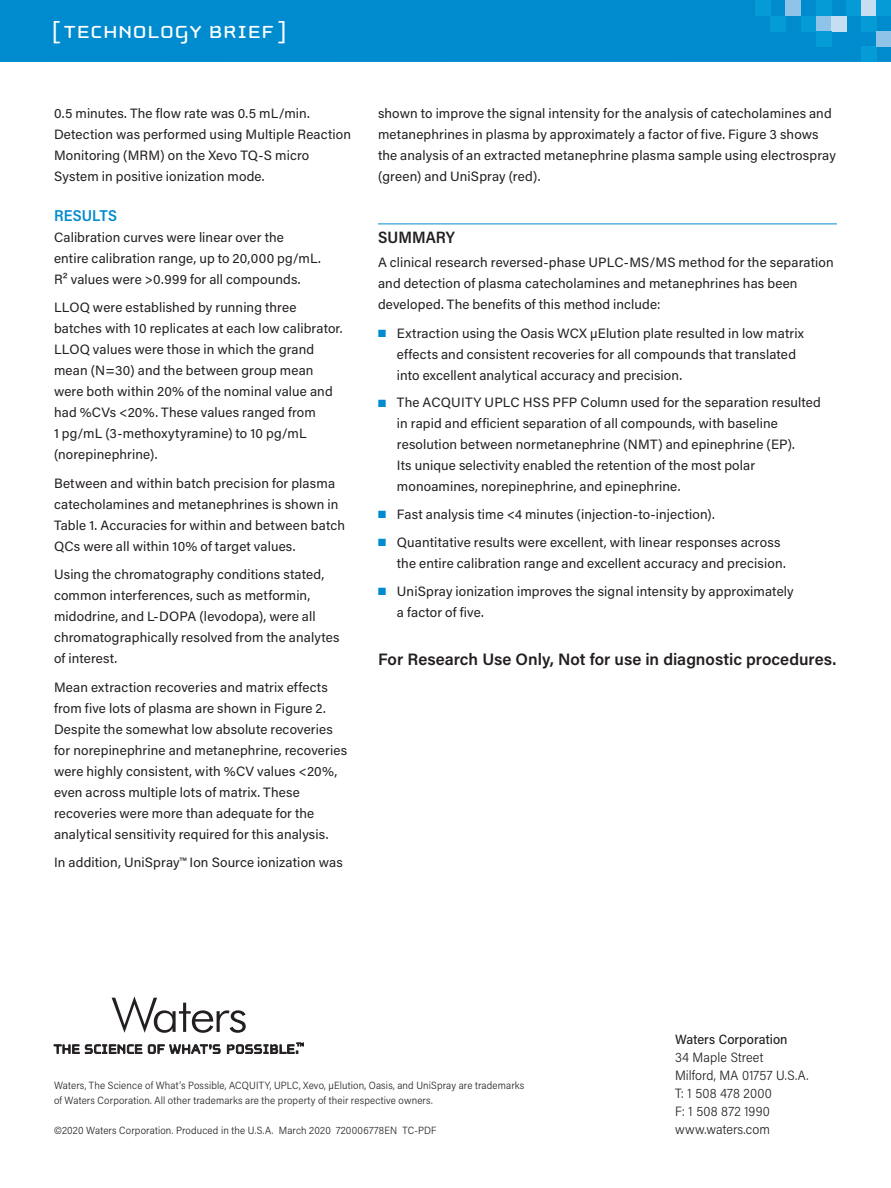
<style>
.page{position:relative;width:891px;height:1188px;background:#fff}
.page>*{position:absolute;margin:0;border:0;box-sizing:border-box;transform-origin:0 0}
.t1{font:25.5px "Cholla Unicase";letter-spacing:.02em;color:#fff;scale:1.1 1}
.t2{font:600 16.5px "Acumin Pro";color:#231f20}
.t3{font:600 16.5px "Acumin Pro Semi Cond";letter-spacing:.005em;color:#231f20}
.t4{font:600 15.75px "Acumin Pro Semi Cond";letter-spacing:.01em;color:#008bcf}
.t5{font:13.5px/21px "Acumin Pro";letter-spacing:.01em;color:#231f20}
.t6{font:300 13.5px/18px "Acumin Pro Semi Cond";letter-spacing:.01em;color:#231f20}
.t7{font:500 13.5px "Acumin Pro Semi Cond";letter-spacing:.005em;color:#231f20}
.t8{font:300 10.5px/15px "Acumin Pro Semi Cond";letter-spacing:.015em;color:#231f20}
.s1{color:#008bcf}
</style>
<div class="page">
<svg style="left:54px;top:996px;width:250px;height:58px"></svg>
<div style="left:0;top:0;width:891px;height:62px;background:#008bcf"></div>
<div style="left:755px;top:0;width:15px;height:16px;background:#059bd7"></div>
<div style="left:861px;top:47px;width:15px;height:15px;background:#059bd7"></div>
<div style="left:770px;top:16px;width:16px;height:15px;background:#059bd7"></div>
<div style="left:786px;top:0;width:15px;height:16px;background:#90c3e8"></div>
<div style="left:801px;top:16px;width:15px;height:15px;background:#059bd7"></div>
<div style="left:816px;top:16px;width:16px;height:15px;background:#90c3e8"></div>
<div style="left:832px;top:16px;width:15px;height:15px;background:#c5def2"></div>
<div style="left:816px;top:0;width:16px;height:16px;background:#059bd7"></div>
<div style="left:816px;top:31px;width:16px;height:16px;background:#059bd7"></div>
<div style="left:861px;top:0;width:15px;height:16px;background:#c5def2"></div>
<div style="left:847px;top:0;width:14px;height:16px;background:#059bd7"></div>
<div style="left:876px;top:0;width:15px;height:16px;background:#059bd7"></div>
<div style="left:861px;top:16px;width:15px;height:15px;background:#059bd7"></div>
<div style="left:876px;top:31px;width:15px;height:16px;background:#90c3e8"></div>
<hr style="left:378px;top:224px;width:459px;height:1px;background:#008bcf">
<h1 class="t1" style="left:52px;top:19px;width:215px">[ TECHNOLOGY BRIEF ]</h1>
<p class="t5" style="left:54px;top:102px;width:299px">0.5 minutes. The flow rate was 0.5 mL/min.<br>Detection was performed using Multiple Reaction Monitoring (MRM) on the Xevo TQ-S micro System in positive ionization mode.</p>
<p class="t4" style="left:54px;top:204px;width:65px">RESULTS</p>
<p class="t5" style="left:54px;top:226px;width:269px">Calibration curves were linear over the entire calibration range, up to 20,000 pg/mL.<br>R² values were &gt;0.999 for all compounds.</p>
<p class="t5" style="left:54px;top:296px;width:290px">LLOQ were established by running three batches with 10 replicates at each low calibrator.<br>LLOQ values were those in which the grand mean (N=30) and the between group mean were both within 20% of the nominal value and had %CVs &lt;20%. These values ranged from<br>1 pg/mL (3-methoxytyramine) to 10 pg/mL (norepinephrine).</p>
<p class="t5" style="left:54px;top:472px;width:293px">Between and within batch precision for plasma catecholamines and metanephrines is shown in Table 1. Accuracies for within and between batch QCs were all within 10% of target values.</p>
<p class="t5" style="left:54px;top:563px;width:287px">Using the chromatography conditions stated, common interferences, such as metformin, midodrine, and L-DOPA (levodopa), were all chromatographically resolved from the analytes of interest.</p>
<p class="t5" style="left:54px;top:676px;width:295px">Mean extraction recoveries and matrix effects from five lots of plasma are shown in Figure 2.<br>Despite the somewhat low absolute recoveries for norepinephrine and metanephrine, recoveries were highly consistent, with %CV values &lt;20%, even across multiple lots of matrix. These recoveries were more than adequate for the analytical sensitivity required for this analysis.</p>
<p class="t5" style="left:54px;top:851px;width:290px">In addition, UniSpray™ Ion Source ionization was</p>
<p class="t5" style="left:378px;top:102px;width:459px">shown to improve the signal intensity for the analysis of catecholamines and metanephrines in plasma by approximately a factor of five. Figure 3 shows the analysis of an extracted metanephrine plasma sample using electrospray (green) and UniSpray (red).</p>
<p class="t3" style="left:378px;top:226px;width:79px">SUMMARY</p>
<p class="t5" style="left:378px;top:251px;width:457px">A clinical research reversed-phase UPLC-MS/MS method for the separation and detection of plasma catecholamines and metanephrines has been developed. The benefits of this method include:</p>
<p class="t5" style="left:397px;top:322px;width:409px;text-indent:-19px"><span class="s1">■</span> Extraction using the Oasis WCX µElution plate resulted in low matrix effects and consistent recoveries for all compounds that translated into excellent analytical accuracy and precision.</p>
<p class="t5" style="left:397px;top:392px;width:426px;text-indent:-19px"><span class="s1">■</span> The ACQUITY UPLC HSS PFP Column used for the separation resulted in rapid and efficient separation of all compounds, with baseline resolution between normetanephrine (NMT) and epinephrine (EP).<br>Its unique selectivity enabled the retention of the most polar monoamines, norepinephrine, and epinephrine.</p>
<p class="t5" style="left:378px;top:503px;width:338px"><span class="s1">■</span> Fast analysis time &lt;4 minutes (injection-to-injection).</p>
<p class="t5" style="left:397px;top:531px;width:390px;text-indent:-19px"><span class="s1">■</span> Quantitative results were excellent, with linear responses across the entire calibration range and excellent accuracy and precision.</p>
<p class="t5" style="left:397px;top:580px;width:398px;text-indent:-19px"><span class="s1">■</span> UniSpray ionization improves the signal intensity by approximately a factor of five.</p>
<p class="t2" style="left:378px;top:648px;width:460px">For Research Use Only, Not for use in diagnostic procedures.</p>
<p class="t8" style="left:54px;top:1077px;width:472px">Waters, The Science of What’s Possible, ACQUITY, UPLC, Xevo, µElution, Oasis, and UniSpray are trademarks of Waters Corporation. All other trademarks are the property of their respective owners.</p>
<p class="t8" style="left:54px;top:1122px;width:384px">©2020 Waters Corporation. Produced in the U.S.A. March 2020 720006778EN TC-PDF</p>
<p class="t7" style="left:675px;top:1030px;width:114px">Waters Corporation</p>
<p class="t6" style="left:675px;top:1048px;width:135px">34 Maple Street<br>Milford, MA 01757 U.S.A.<br>T: 1 508 478 2000<br>F: 1 508 872 1990 www.waters.com</p>
</div>
